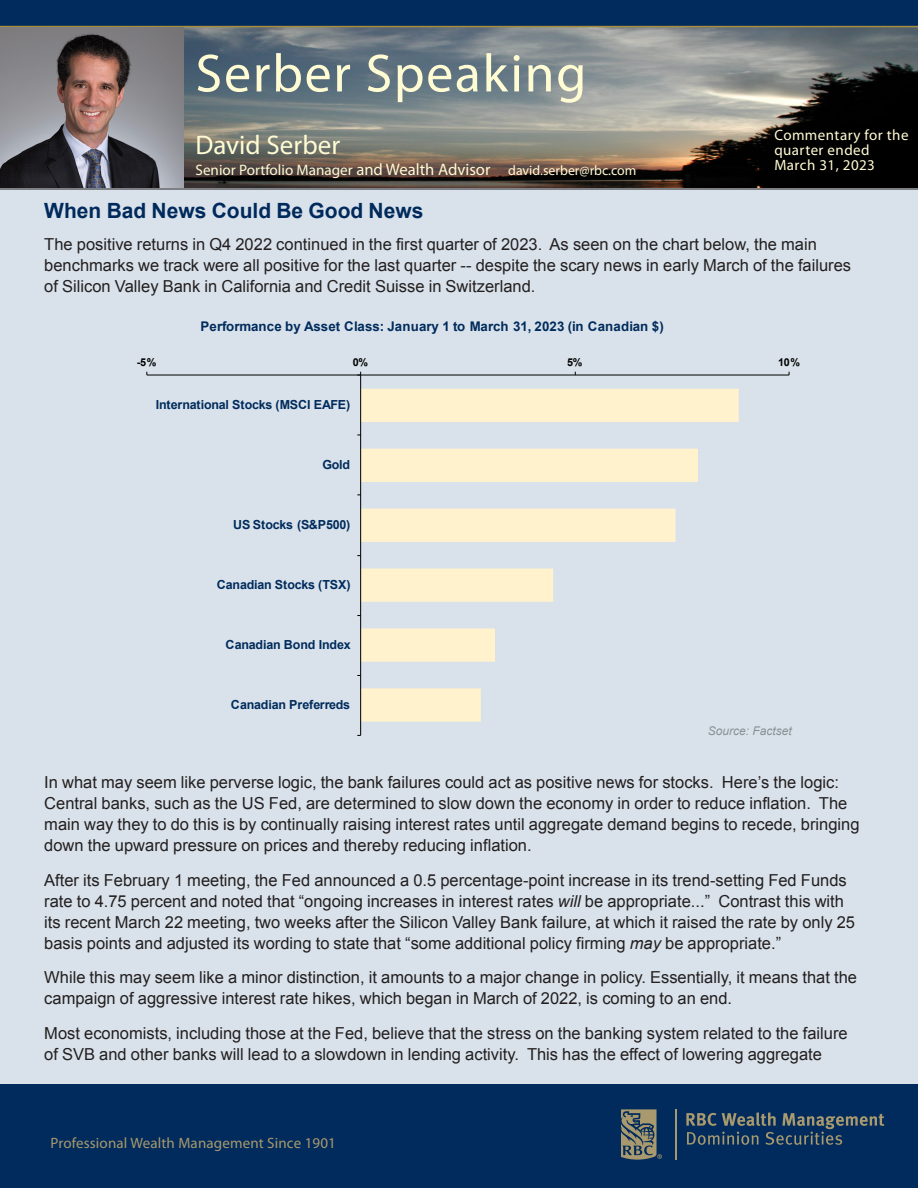
<style>
.page{position:relative;width:918px;height:1188px;background:#fff}
.page>*{position:absolute;margin:0;border:0;box-sizing:border-box;transform-origin:0 0}
.t1{font:54px "Myriad Pro";letter-spacing:.03em;color:#fffbd3}
.t2{font:27px "Myriad Pro";color:#fffbd3}
.Serber_Body_Copy{font:700 21px "Arial";color:#00295c}
.Serber_Body_Copy-2{font:16.5px/21px "Arial";color:#231f20}
.t3{font:15.15px "Myriad Pro";color:#fffbd3}
.t4{font:15px/15px "Myriad Pro";letter-spacing:.03em;color:#fffbd3}
.t5{font:15px "Myriad Pro";letter-spacing:.01em;color:#a8996e}
.t6{font:700 13.35px "Arial";letter-spacing:.005em;color:#002b5c}
.t7{font:700 12.45px "Arial";letter-spacing:-.01em;color:#002b5c}
.t8{font:italic 12px "Arial";color:#899295}
.t9{font:700 10.8px "Arial";color:#000}
.s1{font-size:16.65px}
.s2{font-size:13.8px}
.s3{font-style:italic}
</style>
<div class="page">
<img style="left:183px;top:28px;width:735px;height:160px">
<div style="left:0;top:188px;width:918px;height:955px;background:#d9e2ea"></div>
<div style="left:0;top:0;width:918px;height:27px;background:#002b5c"></div>
<hr style="left:0;top:26px;width:918px;height:1px;background:#a78d3e">
<hr style="left:0;top:189px;width:918px;height:1px;background:#231f20">
<div style="left:0;top:1084px;width:918px;height:104px;background:#002b5c"></div>
<img style="left:0;top:28px;width:183px;height:160px">
<hr style="left:676px;top:1109px;width:1px;height:51px;background:#a8996e">
<svg style="left:686px;top:1112px;width:198px;height:33px"></svg>
<svg style="left:621px;top:1109px;width:41px;height:51px"></svg>
<svg style="left:361px;top:389px;width:378px;height:333px"></svg>
<hr style="left:147px;top:375px;width:642px;height:1px;background:#000">
<hr style="left:360px;top:375px;width:1px;height:360px;background:#000">
<p class="t1" style="left:195px;top:40px;width:392px">Serber Speaking</p>
<p class="t2" style="left:195px;top:129px;width:146px">David Serber</p>
<p class="t3" style="left:195px;top:161px;width:443px">Senior Portfolio Manager <span class="s1">and Wealth Advisor</span> <span class="s2">david.serber@rbc.com</span></p>
<p class="Serber_Body_Copy" style="left:44px;top:197px;width:381px">When Bad News Could Be Good News</p>
<p class="t4" style="left:774px;top:127px;width:136px">Commentary for the quarter ended</p>
<p class="t4" style="left:774px;top:157px;width:102px">March 31, 2023</p>
<p class="Serber_Body_Copy-2" style="left:44px;top:233px;width:808px">The positive returns in Q4 2022 continued in the first quarter of 2023. As seen on the chart below, the main benchmarks we track were all positive for the last quarter -- despite the scary news in early March of the failures of Silicon Valley Bank in California and Credit Suisse in Switzerland.</p>
<p class="t6" style="left:200px;top:317px;width:465px">Performance by Asset Class: January 1 to March 31, 2023 (in Canadian $)</p>
<p class="t9" style="left:137px;top:355px;width:21px">-5%</p>
<p class="t9" style="left:353px;top:355px;width:17px">0%</p>
<p class="t9" style="left:567px;top:355px;width:17px">5%</p>
<p class="t9" style="left:778px;top:355px;width:24px">10%</p>
<p class="t7" style="left:156px;top:396px;width:196px">International Stocks (MSCI EAFE)</p>
<p class="t7" style="left:323px;top:456px;width:29px">Gold</p>
<p class="t7" style="left:233px;top:516px;width:119px">US Stocks (S&amp;P500)</p>
<p class="t7" style="left:217px;top:576px;width:135px">Canadian Stocks (TSX)</p>
<p class="t7" style="left:226px;top:636px;width:127px">Canadian Bond Index</p>
<p class="t7" style="left:231px;top:696px;width:121px">Canadian Preferreds</p>
<p class="t8" style="left:708px;top:723px;width:86px">Source: Factset</p>
<p class="Serber_Body_Copy-2" style="left:44px;top:772px;width:817px">In what may seem like perverse logic, the bank failures could act as positive news for stocks. Here’s the logic:<br>Central banks, such as the US Fed, are determined to slow down the economy in order to reduce inflation. The main way they to do this is by continually raising interest rates until aggregate demand begins to recede, bringing down the upward pressure on prices and thereby reducing inflation.</p>
<p class="Serber_Body_Copy-2" style="left:44px;top:869px;width:812px">After its February 1 meeting, the Fed announced a 0.5 percentage-point increase in its trend-setting Fed Funds rate to 4.75 percent and noted that “ongoing increases in interest rates <span class="s3">will</span> be appropriate...” Contrast this with its recent March 22 meeting, two weeks after the Silicon Valley Bank failure, at which it raised the rate by only 25 basis points and adjusted its wording to state that “some additional policy firming <span class="s3">may</span> be appropriate.”</p>
<p class="Serber_Body_Copy-2" style="left:44px;top:967px;width:814px">While this may seem like a minor distinction, it amounts to a major change in policy. Essentially, it means that the campaign of aggressive interest rate hikes, which began in March of 2022, is coming to an end.</p>
<p class="Serber_Body_Copy-2" style="left:44px;top:1022px;width:805px">Most economists, including those at the Fed, believe that the stress on the banking system related to the failure of SVB and other banks will lead to a slowdown in lending activity. This has the effect of lowering aggregate</p>
<p class="t5" style="left:51px;top:1134px;width:287px">Professional Wealth Management Since 1901</p>
</div>
